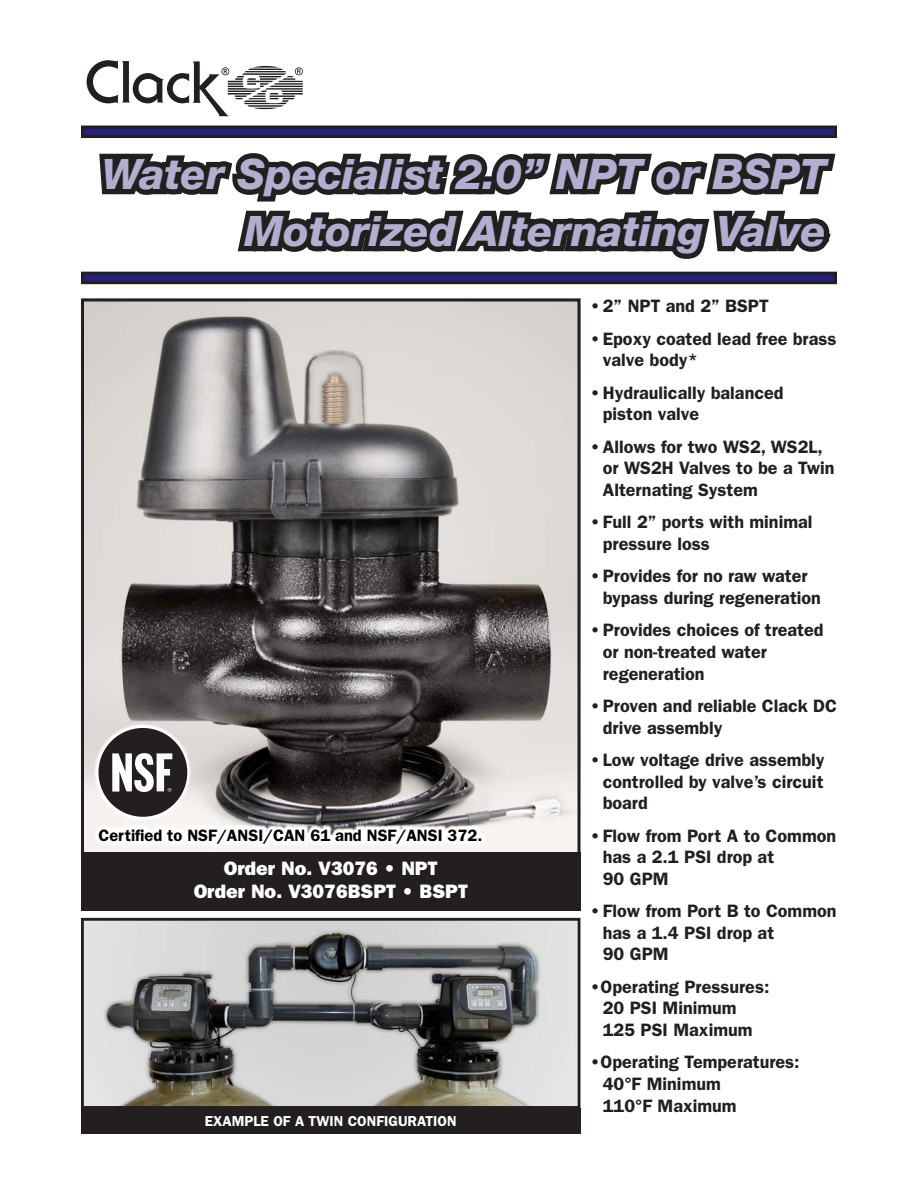
<style>
.page{position:relative;width:918px;height:1188px;background:#fff}
.page>*{position:absolute;margin:0;border:0;box-sizing:border-box;transform-origin:0 0}
.t1{font:italic 800 42px "Helvetica Neue LT Std";color:#b1aed0}
.TABLE_BODY{font:19.5px "ITC Franklin Gothic Std Hvy";color:#fff}
.t2{font:600 18px/21.6px "ITC Franklin Gothic Std";color:#231f20}
.t3{font:600 16.5px "ITC Franklin Gothic Std";color:#000}
.t4{font:600 14.4px "ITC Franklin Gothic Std";color:#fff}
</style>
<div class="page">
<img style="left:85px;top:302px;width:492px;height:550px">
<div style="left:81px;top:298px;width:500px;height:608px;border:3px solid #231f20"></div>
<div style="left:81px;top:852px;width:500px;height:58px;background:#231f20"></div>
<img style="left:85px;top:922px;width:491px;height:183px">
<div style="left:81px;top:918px;width:499px;height:191px;border:3px solid #231f20"></div>
<div style="left:81px;top:1108px;width:499px;height:26px;background:#231f20"></div>
<svg style="left:94px;top:723px;width:98px;height:98px"></svg>
<div style="left:98px;top:728px;width:89px;height:89px;background:#231f20;border-radius:50%"></div>
<svg style="left:112px;top:753px;width:60px;height:39px"></svg>
<svg style="left:96px;top:822px;width:387px;height:30px"></svg>
<div style="left:82px;top:273px;width:754px;height:10px;background:#252178"></div>
<div style="left:81px;top:272px;width:756px;height:12px;border:3px solid #231f20"></div>
<div style="left:82px;top:127px;width:754px;height:10px;background:#252178"></div>
<div style="left:81px;top:126px;width:756px;height:12px;border:3px solid #231f20"></div>
<svg style="left:99px;top:153px;width:737px;height:106px"></svg>
<svg style="left:87px;top:60px;width:216px;height:56px"></svg>
<p class="t1" style="left:102px;top:149px;width:726px">Water Specialist 2.0” NPT or BSPT</p>
<p class="t1" style="left:245px;top:206px;width:583px">Motorized Alternating Valve</p>
<p class="t3" style="left:99px;top:825px;width:385px">Certified to NSF/ANSI/CAN 61 and NSF/ANSI 372.</p>
<p class="TABLE_BODY" style="left:224px;top:856px;width:215px">Order No. V3076 • NPT</p>
<p class="TABLE_BODY" style="left:194px;top:880px;width:276px">Order No. V3076BSPT • BSPT</p>
<p class="t4" style="left:205px;top:1113px;width:253px">EXAMPLE OF A TWIN CONFIGURATION</p>
<p class="t2" style="left:590px;top:295px;width:180px">•2” NPT and 2” BSPT</p>
<p class="t2" style="left:603px;top:328px;width:235px;text-indent:-13px">•Epoxy coated lead free brass valve body*</p>
<p class="t2" style="left:603px;top:382px;width:182px;text-indent:-13px">•Hydraulically balanced piston valve</p>
<p class="t2" style="left:603px;top:436px;width:233px;text-indent:-13px">•Allows for two WS2, WS2L, or WS2H Valves to be a Twin<br>Alternating System</p>
<p class="t2" style="left:603px;top:511px;width:211px;text-indent:-13px">•Full 2” ports with minimal pressure loss</p>
<p class="t2" style="left:603px;top:565px;width:220px;text-indent:-13px">•Provides for no raw water bypass during regeneration</p>
<p class="t2" style="left:603px;top:619px;width:222px;text-indent:-13px">•Provides choices of treated or non-treated water regeneration</p>
<p class="t2" style="left:603px;top:695px;width:236px;text-indent:-13px">•Proven and reliable Clack DC drive assembly</p>
<p class="t2" style="left:603px;top:749px;width:223px;text-align:justify;text-indent:-13px">•Low voltage drive assembly controlled by valve’s circuit board</p>
<p class="t2" style="left:603px;top:825px;width:235px;text-indent:-13px">•Flow from Port A to Common has a 2.1 PSI drop at<br>90 GPM</p>
<p class="t2" style="left:603px;top:900px;width:235px;text-indent:-13px">•Flow from Port B to Common has a 1.4 PSI drop at<br>90 GPM</p>
<p class="t2" style="left:603px;top:976px;width:168px;text-indent:-13px">•Operating Pressures:<br>20 PSI Minimum<br>125 PSI Maximum</p>
<p class="t2" style="left:603px;top:1051px;width:198px;text-indent:-13px">•Operating Temperatures:<br>40°F Minimum<br>110°F Maximum</p>
</div>
